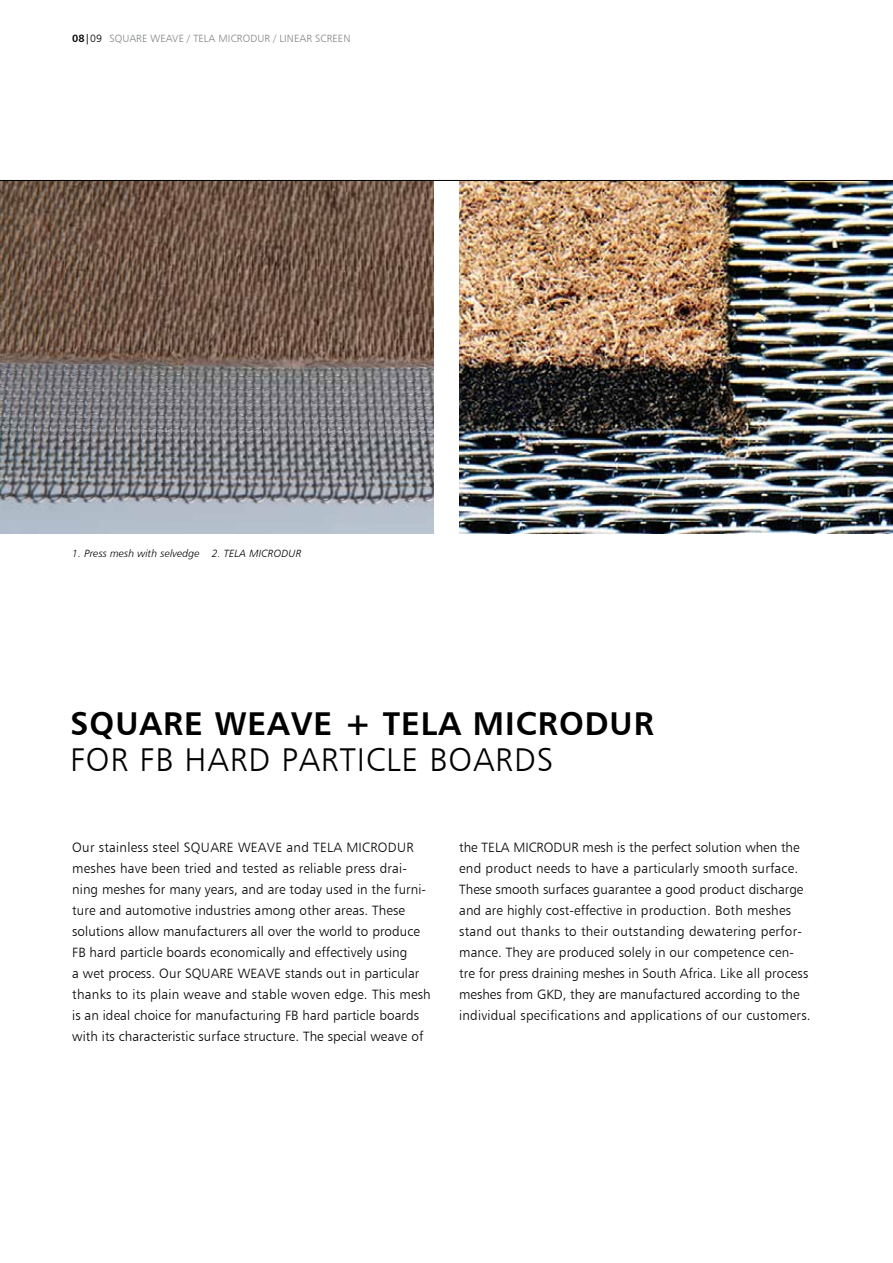
<style>
.page{position:relative;width:893px;height:1263px;background:#fff}
.page>*{position:absolute;margin:0;border:0;box-sizing:border-box;transform-origin:0 0}
.t1{font:33px "Humanist 777 BT Bold B";letter-spacing:.03em;color:#000}
.t2{font:33px "Humanist 777 BT Light B";letter-spacing:.03em;color:#000}
.t3{font:13.5px/21px "Humanist 777 BT Light B";letter-spacing:.005em;color:#000}
.t4{font:10.5px "Humanist 777 BT Light B";letter-spacing:.01em;color:#828487}
.t5{font:10.5px "Humanist 777 BT Light Italic B";letter-spacing:.01em;color:#000}
.s1{font-family:"Humanist 777 BT Bold B";color:#000}
.s2{font-family:"Humanist 777 BT Roman B";color:#000}
.s3{color:#000}
</style>
<div class="page">
<img style="left:459px;top:181px;width:434px;height:353px">
<img style="left:0;top:181px;width:434px;height:353px">
<hr style="left:0;top:180px;width:893px;height:1px;background:#000">
<p class="t4" style="left:72px;top:32px;width:280px"><span class="s1">08</span><span class="s2">|</span><span class="s3">09</span> SQUARE WEAVE / TELA MICRODUR / LINEAR SCREEN</p>
<p class="t5" style="left:72px;top:546px;width:231px">1. Press mesh with selvedge 2. TELA MICRODUR</p>
<h1 class="t1" style="left:70px;top:703px;width:585px">SQUARE WEAVE + TELA MICRODUR</h1>
<h1 class="t2" style="left:70px;top:739px;width:484px">FOR FB HARD PARTICLE BOARDS</h1>
<p class="t3" style="left:72px;top:837px;width:360px">Our stainless steel SQUARE WEAVE and TELA MICRODUR meshes have been tried and tested as reliable press drai&shy;ning meshes for many years, and are today used in the furni&shy;ture and automotive industries among other areas. These solutions allow manufacturers all over the world to produce FB hard particle boards economically and effectively using<br>a wet process. Our SQUARE WEAVE stands out in particular thanks to its plain weave and stable woven edge. This mesh is an ideal choice for manufacturing FB hard particle boards with its characteristic surface structure. The special weave of</p>
<p class="t3" style="left:459px;top:837px;width:353px">the TELA MICRODUR mesh is the perfect solution when the end product needs to have a particularly smooth surface.<br>These smooth surfaces guarantee a good product discharge and are highly cost-effective in production. Both meshes stand out thanks to their outstanding dewatering perfor&shy;mance. They are produced solely in our competence cen&shy;tre for press draining meshes in South Africa. Like all process meshes from GKD, they are manufactured according to the individual specifications and applications of our customers.</p>
</div>
